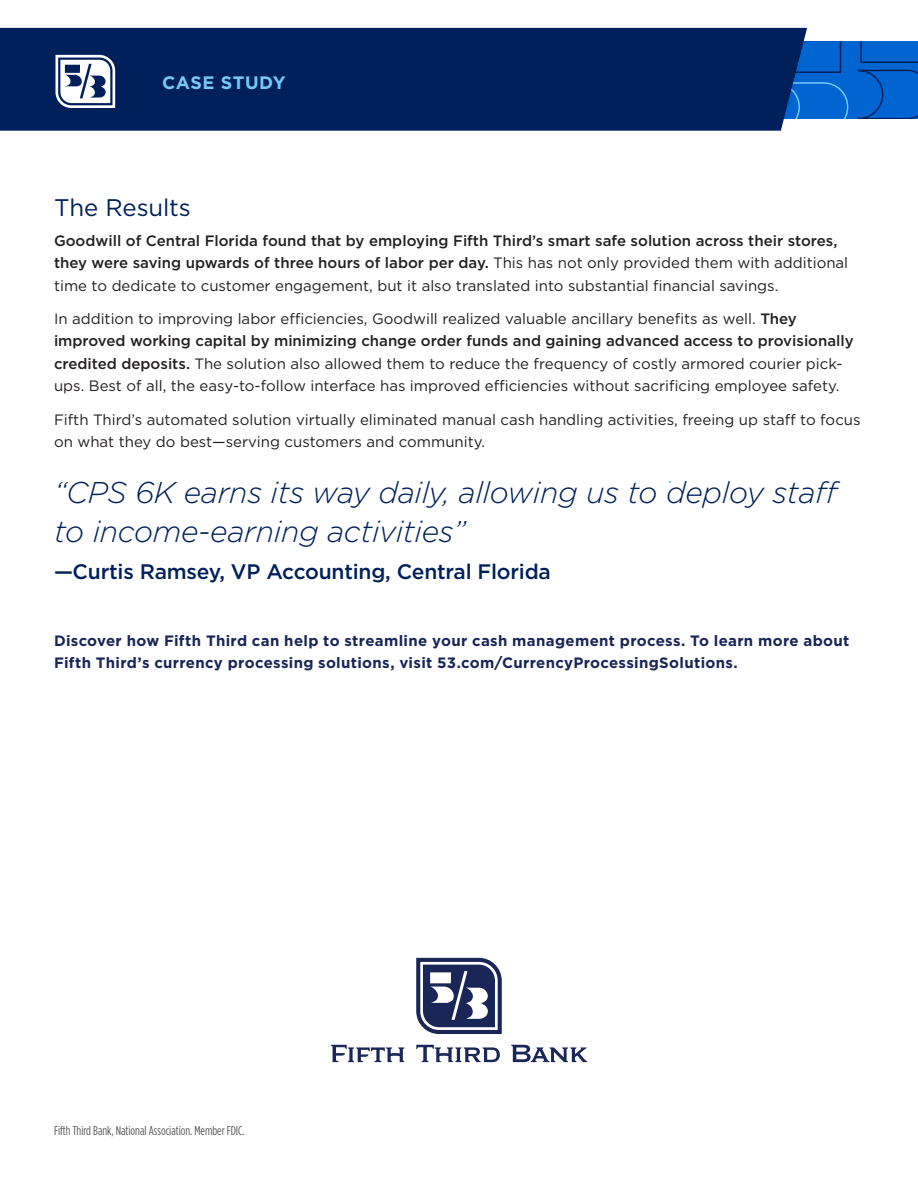
<style>
.page{position:relative;width:918px;height:1188px;background:#fff}
.page>*{position:absolute;margin:0;border:0;box-sizing:border-box;transform-origin:0 0}
.t1{font:italic 300 30px/38.7px "Gotham";letter-spacing:-.01em;color:#00205b}
.t2{font:24px "Gotham";letter-spacing:-.01em;color:#00205b}
.t3{font:500 21px "Gotham";letter-spacing:-.01em;color:#00205b}
.t4{font:700 18px "Gotham";letter-spacing:.025em;color:#78c8f9}
.t5{font:15px/22.5px "Gotham";color:#231f20}
.t6{font:500 15px/22.5px "Gotham";color:#231f20}
.t7{font:700 15px/22.5px "Gotham";letter-spacing:.02em;color:#1a2657}
.t8{font:12.75px "Gotham Condensed";color:#57585a}
.s1{font-weight:400}
.s2{font-weight:500}
</style>
<div class="page">
<div style="left:32px;top:41px;width:886px;height:78px;background:#0064d1"></div>
<svg style="left:807px;top:41px;width:34px;height:32px"></svg>
<svg style="left:807px;top:82px;width:42px;height:37px"></svg>
<svg style="left:860px;top:41px;width:58px;height:22px"></svg>
<svg style="left:857px;top:69px;width:61px;height:50px"></svg>
<div style="left:0;top:28px;width:807px;height:103px;background:#00205b"></div>
<svg style="left:55px;top:55px;width:60px;height:53px"></svg>
<svg style="left:331px;top:1045px;width:73px;height:17px"></svg>
<svg style="left:416px;top:1045px;width:84px;height:17px"></svg>
<svg style="left:511px;top:1045px;width:76px;height:17px"></svg>
<svg style="left:416px;top:958px;width:86px;height:76px"></svg>
<p class="t4" style="left:162px;top:70px;width:125px">CASE STUDY</p>
<h2 class="t2" style="left:54px;top:192px;width:138px">The Results</h2>
<p class="t6" style="left:54px;top:229px;width:796px">Goodwill of Central Florida found that by employing Fifth Third’s smart safe solution across their stores, they were saving upwards of three hours of labor per day. <span class="s1">This has not only provided them with additional time to dedicate to customer engagement, but it also translated into substantial financial savings.</span></p>
<p class="t5" style="left:54px;top:307px;width:801px">In addition to improving labor efficiencies, Goodwill realized valuable ancillary benefits as well. <span class="s2">They improved working capital by minimizing change order funds and gaining advanced access to provisionally credited deposits.</span> The solution also allowed them to reduce the frequency of costly armored courier pick&shy;ups. Best of all, the easy-to-follow interface has improved efficiencies without sacrificing employee safety.</p>
<p class="t5" style="left:54px;top:408px;width:808px">Fifth Third’s automated solution virtually eliminated manual cash handling activities, freeing up staff to focus on what they do best—serving customers and community.</p>
<p class="t1" style="left:54px;top:472px;width:788px">“CPS 6K earns its way daily, allowing us to deploy staff to income-earning activities”</p>
<p class="t3" style="left:54px;top:558px;width:498px">—Curtis Ramsey, VP Accounting, Central Florida</p>
<p class="t7" style="left:54px;top:629px;width:797px">Discover how Fifth Third can help to streamline your cash management process. To learn more about<br>Fifth Third’s currency processing solutions, visit 53.com/CurrencyProcessingSolutions.</p>
<p class="t8" style="left:54px;top:1123px;width:192px">Fifth Third Bank, National Association. Member FDIC.</p>
</div>
